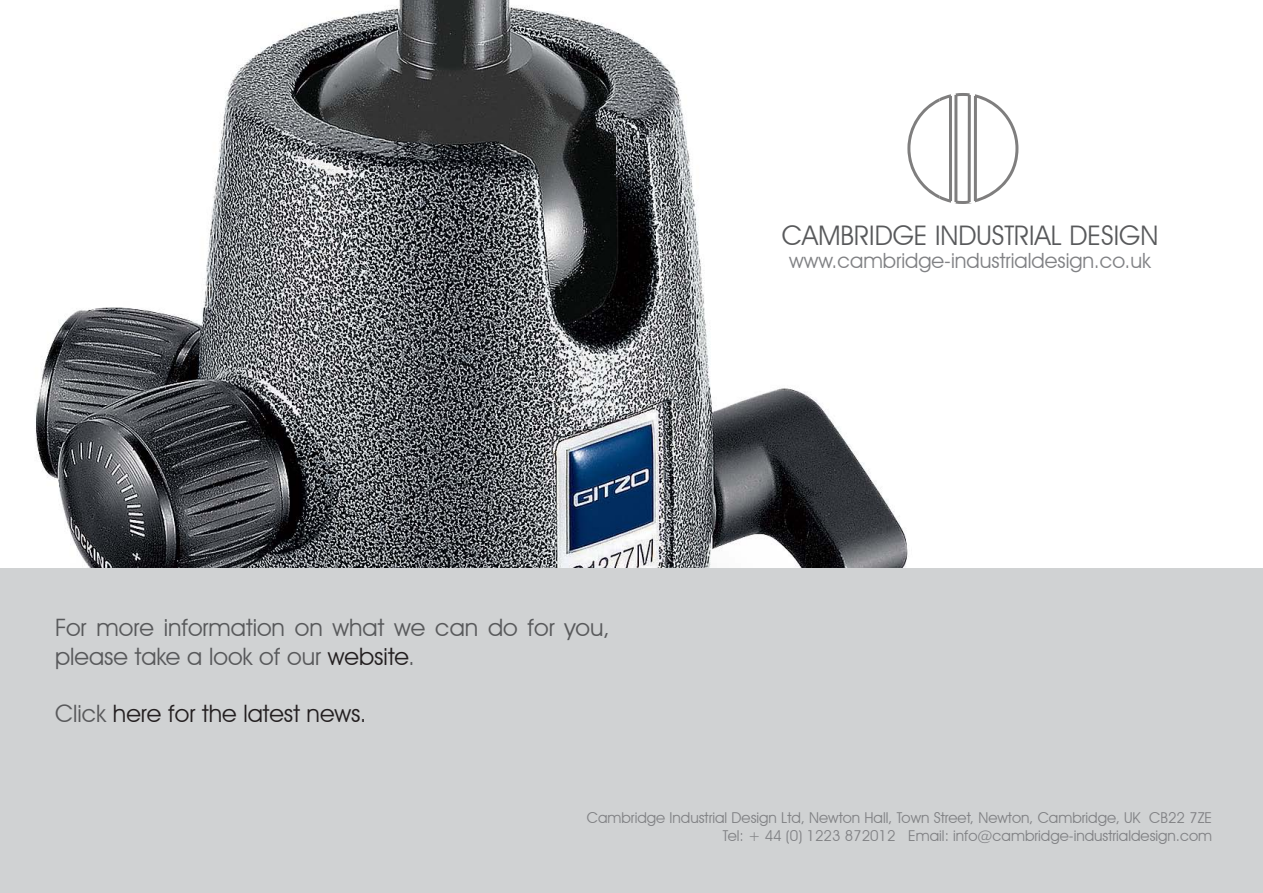
<style>
.page{position:relative;width:1263px;height:893px;background:#fff}
.page>*{position:absolute;margin:0;border:0;box-sizing:border-box;transform-origin:0 0}
.t1{font:27px "Avant Garde IT Cby BT";color:#58595b}
.t2{font:24px/28.8px "Avant Garde IT Cby BT";color:#58595b}
.t3{font:24px "Avant Garde IT Cby BT";color:#231f20}
.t4{font:21px "Avant Garde IT Cby BT";color:#808184}
.t5{font:15px/18px "Avant Garde IT Cby BT";color:#808184;text-align:right}
.s1{color:#231f20}
.s2{color:#58595b}
</style>
<div class="page">
<img style="left:35px;top:0;width:874px;height:568px">
<div style="left:0;top:568px;width:1263px;height:325px;background:#d0d2d3"></div>
<img style="left:907px;top:98px;width:32px;height:101px">
<svg style="left:939px;top:93px;width:79px;height:111px"></svg>
<hr style="left:949px;top:96px;width:3px;height:105px;background:#7f7e7e">
<hr style="left:954px;top:95px;width:3px;height:107px;background:#7f7e7e">
<hr style="left:968px;top:95px;width:3px;height:107px;background:#7f7e7e">
<hr style="left:974px;top:96px;width:3px;height:105px;background:#7f7e7e">
<h1 class="t1" style="left:782px;top:219px;width:378px">CAMBRIDGE INDUSTRIAL DESIGN</h1>
<h2 class="t2" style="left:55px;top:613px;width:556px">For more information on what we can do for you, please take a look of our <span class="s1">website</span>.</h2>
<h2 class="t3" style="left:55px;top:699px;width:313px"><span class="s2">Click</span> here for the latest news.</h2>
<h3 class="t4" style="left:789px;top:247px;width:363px">www.cambridge-industrialdesign.co.uk</h3>
<p class="t5" style="left:587px;top:808px;width:627px">Cambridge Industrial Design Ltd, Newton Hall, Town Street, Newton, Cambridge, UK CB22 7ZE<br>Tel: + 44 (0) 1223 872012 Email: info@cambridge-industrialdesign.com</p>
</div>
